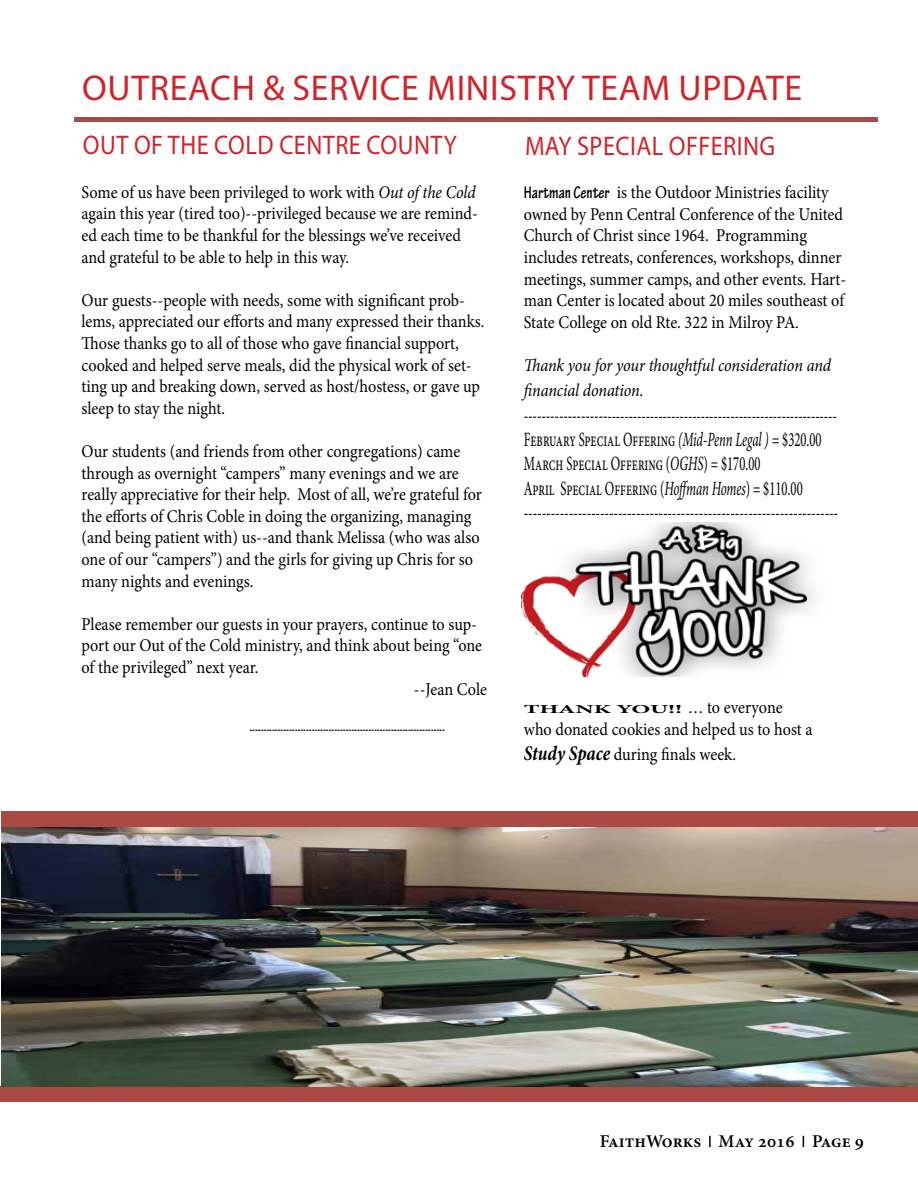
<style>
.page{position:relative;width:918px;height:1188px;background:#fff}
.page>*{position:absolute;margin:0;border:0;box-sizing:border-box;transform-origin:0 0}
.t1{font:36px "Myriad Pro";letter-spacing:.02em;color:#d2232a}
.t2{font:27px "Myriad Pro";letter-spacing:.02em;color:#d2232a;scale:.9 1}
.t3{font:italic 21px "Minion Pro";color:#000;scale:.4 1}
.t4{font:italic 20.25px/24.3px "Minion Pro";color:#000;scale:.63 1}
.t5{font:18px/21.6px "Minion Pro";color:#000;scale:.9 1}
.t6{font:italic 18px/25.2px "Minion Pro";letter-spacing:-.01em;color:#000;scale:.9 1}
.t7{font:600 18px "Minion Pro";color:#000}
.s1{font-family:"Tekton Pro";font-weight:700;font-stretch:condensed}
.s2{font-size:21px}
.s3{font-style:normal}
.s4{font-style:italic}
.s5{font-weight:700;font-size:12.15px}
.s6{font-weight:700;font-style:italic;font-stretch:condensed;font-size:21px}
</style>
<div class="page">
<svg style="left:709px;top:1136px;width:2px;height:11px"></svg>
<hr style="left:75px;top:118px;width:803px;height:4px;background:#ab4a45">
<div style="left:0;top:1086px;width:918px;height:16px;background:#ab4a45"></div>
<img style="left:2px;top:826px;width:916px;height:260px">
<img style="left:522px;top:523px;width:293px;height:153px">
<div style="left:2px;top:811px;width:916px;height:15px;background:#ab4a45"></div>
<h1 class="t1" style="left:82px;top:65px;width:722px">OUTREACH &amp; SERVICE MINISTRY TEAM UPDATE</h1>
<h2 class="t2" style="left:83px;top:129px;width:417px">OUT OF THE COLD CENTRE COUNTY</h2>
<p class="t5" style="left:524px;top:182px;width:360px"><span class="s1">Hartman Center</span> is the Outdoor Ministries facility owned by Penn Central Conference of the United Church of Christ since 1964. Programming includes retreats, conferences, workshops, dinner meetings, summer camps, and other events. Hart&shy;man Center is located about 20 miles southeast of State College on old Rte. 322 in Milroy PA.</p>
<p class="t6" style="left:524px;top:353px;width:343px">Thank you for your thoughtful consideration and financial donation.</p>
<p class="t4" style="left:524px;top:403px;width:500px"><span class="s2">-------------------</span>------------------------------------------------------ <span class="s3">February Special Offering</span> (Mid-Penn Legal ) = <span class="s3">$320.00<br>March Special Offering (</span>OGHS<span class="s3">) = $170.00<br>April Special Offering (</span>Hoffman Homes<span class="s3">) = $110.00 </span>----------------------------------------------------------------------</p>
<h2 class="t2" style="left:525px;top:129px;width:279px">MAY SPECIAL OFFERING</h2>
<p class="t5" style="left:82px;top:181px;width:442px">Some of us have been privileged to work with <span class="s4">Out of the Cold </span>again this year (tired too)--privileged because we are remind&shy;ed each time to be thankful for the blessings we’ve received and grateful to be able to help in this way.</p>
<p class="t5" style="left:82px;top:289px;width:449px">Our guests--people with needs, some with significant prob&shy;lems, appreciated our efforts and many expressed their thanks.<br>Those thanks go to all of those who gave financial support, cooked and helped serve meals, did the physical work of set&shy;ting up and breaking down, served as host/hostess, or gave up sleep to stay the night.</p>
<p class="t5" style="left:82px;top:441px;width:446px">Our students (and friends from other congregations) came through as overnight “campers” many evenings and we are really appreciative for their help. Most of all, we’re grateful for the efforts of Chris Coble in doing the organizing, managing (and being patient with) us--and thank Melissa (who was also one of our “campers”) and the girls for giving up Chris for so many nights and evenings.</p>
<p class="t5" style="left:82px;top:613px;width:441px">Please remember our guests in your prayers, continue to sup-</p>
<p class="t5" style="left:82px;top:635px;width:447px">port our Out of the Cold ministry, and think about being “one</p>
<p class="t5" style="left:82px;top:657px;width:198px">of the privileged” next year.</p>
<p class="t5" style="left:414px;top:678px;width:83px">--Jean Cole</p>
<p class="t3" style="left:249px;top:714px;width:490px">---------------------------------------------------------------------</p>
<p class="t5" style="left:524px;top:696px;width:323px"><span class="s5">THANK YOU!!</span> … to everyone who donated cookies and helped us to host a</p>
<p class="t5" style="left:524px;top:743px;width:237px"><span class="s6">Study Space</span> during finals week.</p>
<p class="t7" style="left:600px;top:1129px;width:266px">FaithWorks May 2016 Page 9</p>
</div>
